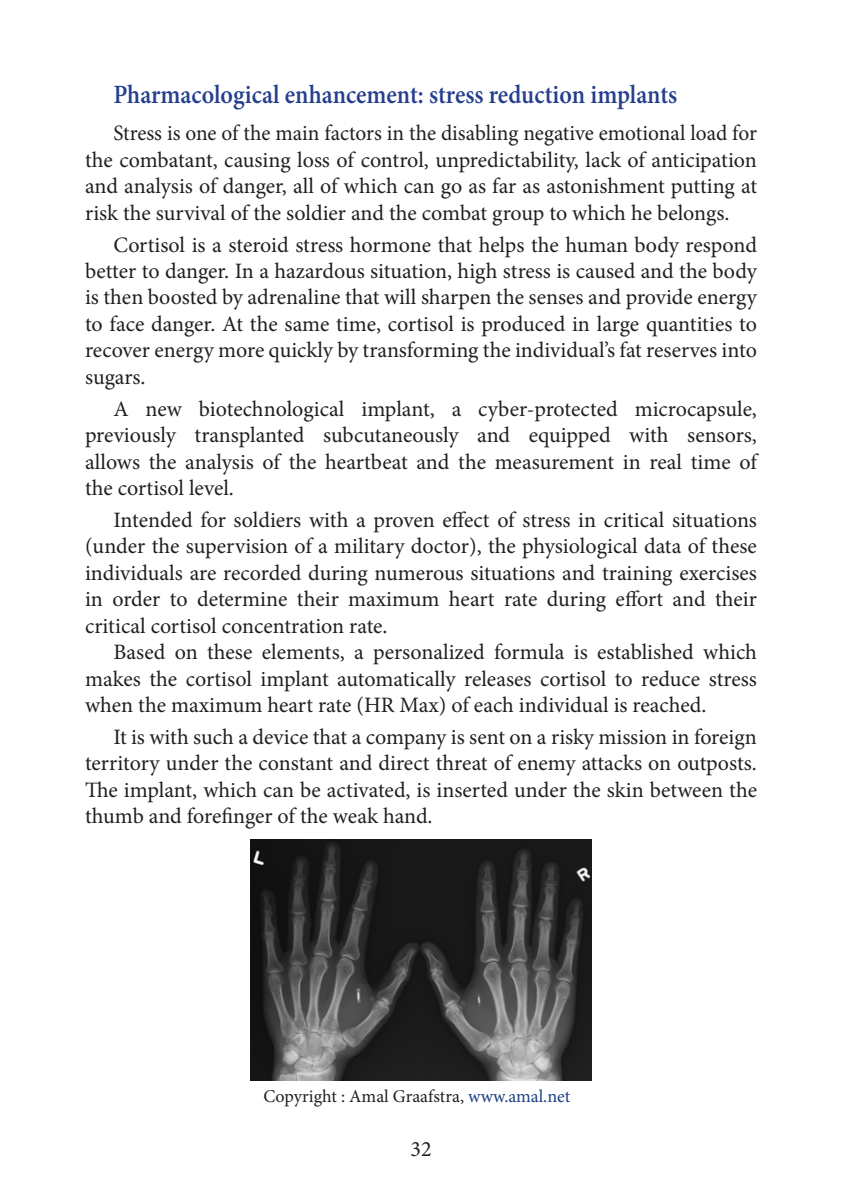
<style>
.page{position:relative;width:842px;height:1191px;background:#fff}
.page>*{position:absolute;margin:0;border:0;box-sizing:border-box;transform-origin:0 0}
.t1{font:600 26.4px "Minion Pro";color:#253f8e;scale:.91 1}
.t2{font:22px/26.4px "Minion Pro";color:#231f20;text-align:justify}
.t3{font:18px "Minion Pro";color:#231f20}
.s1{color:#1c4181}
</style>
<div class="page">
<img style="left:251px;top:839px;width:340px;height:241px">
<p class="t1" style="left:113px;top:76px;width:621px">Pharmacological enhancement: stress reduction implants</p>
<p class="t2" style="left:85px;top:120px;width:673px;text-indent:28px">Stress is one of the main factors in the disabling negative emotional load for the combatant, causing loss of control, unpredictability, lack of anticipation and analysis of danger, all of which can go as far as astonishment putting at risk the survival of the soldier and the combat group to which he belongs.</p>
<p class="t2" style="left:85px;top:231px;width:673px;text-indent:28px">Cortisol is a steroid stress hormone that helps the human body respond better to danger. In a hazardous situation, high stress is caused and the body is then boosted by adrenaline that will sharpen the senses and provide energy to face danger. At the same time, cortisol is produced in large quantities to recover energy more quickly by transforming the individual’s fat reserves into sugars.</p>
<p class="t2" style="left:85px;top:395px;width:673px;text-indent:28px">A new biotechnological implant, a cyber-protected microcapsule, previously transplanted subcutaneously and equipped with sensors, allows the analysis of the heartbeat and the measurement in real time of the cortisol level.</p>
<p class="t2" style="left:85px;top:507px;width:673px;text-indent:28px">Intended for soldiers with a proven effect of stress in critical situations (under the supervision of a military doctor), the physiological data of these individuals are recorded during numerous situations and training exercises in order to determine their maximum heart rate during effort and their critical cortisol concentration rate.</p>
<p class="t2" style="left:85px;top:639px;width:673px;text-indent:28px">Based on these elements, a personalized formula is established which makes the cortisol implant automatically releases cortisol to reduce stress when the maximum heart rate (HR Max) of each individual is reached.</p>
<p class="t2" style="left:85px;top:724px;width:673px;text-indent:28px">It is with such a device that a company is sent on a risky mission in foreign territory under the constant and direct threat of enemy attacks on outposts.<br>The implant, which can be activated, is inserted under the skin between the thumb and forefinger of the weak hand.</p>
<p class="t3" style="left:263px;top:1084px;width:308px">Copyright : Amal Graafstra, <span class="s1">www.amal.net</span></p>
<p class="t2" style="left:410px;top:1136px;width:23px">32</p>
</div>
